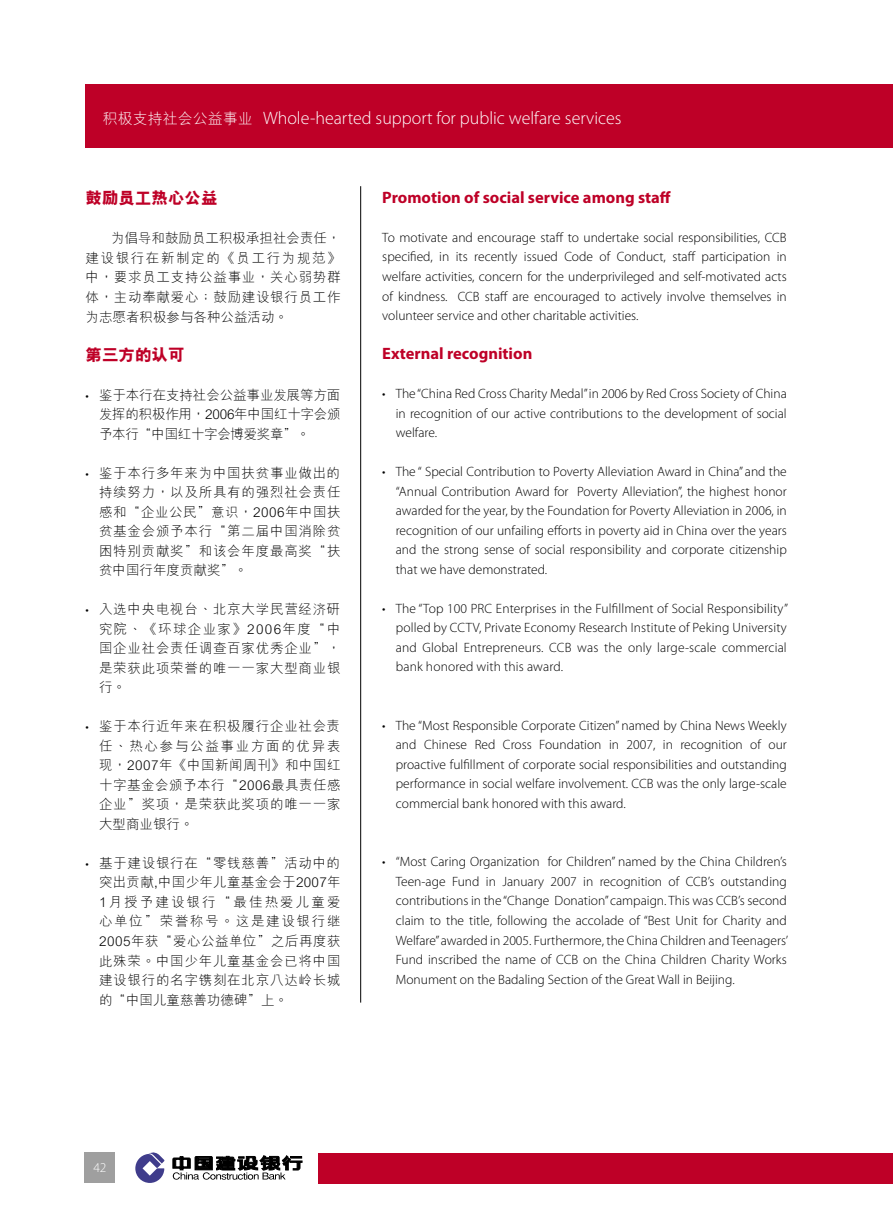
<style>
.page{position:relative;width:893px;height:1217px;background:#fff}
.page>*{position:absolute;margin:0;border:0;box-sizing:border-box;transform-origin:0 0}
.t1{font:300 18px "Myriad Pro";color:#fff}
.t2{font:700 16.5px "Myriad Pro";color:#be0027}
.t3{font:800 16.5px "M Hei GB5";color:#be0027}
.t4{font:300 13.5px/19.5px "Myriad Pro";color:#000;text-align:justify}
.t5{font:300 13.5px/19.5px "M Hei GB5";letter-spacing:.055em;color:#000;text-align:justify}
.t6{font:300 13.5px "Myriad Pro";color:#fff}
.s1{font-family:"M Hei GB5";font-size:15px}
.s2{font-family:"Myriad Pro"}
</style>
<div class="page">
<div style="left:318px;top:1152px;width:575px;height:31px;background:#be0027"></div>
<svg style="left:135px;top:1152px;width:29px;height:30px"></svg>
<svg style="left:173px;top:1155px;width:129px;height:24px"></svg>
<div style="left:85px;top:1152px;width:30px;height:30px;background:#9f9f9f"></div>
<div style="left:85px;top:84px;width:808px;height:64px;background:#be0027"></div>
<hr style="left:360px;top:186px;width:1px;height:816px;background:#000">
<h1 class="t1" style="left:103px;top:108px;width:520px"><span class="s1">積極支持社會公益事業</span> Whole-hearted support for public welfare services</h1>
<p class="t3" style="left:86px;top:190px;width:133px">鼓勵員工熱心公益</p>
<p class="t5" style="left:86px;top:229px;width:257px;text-indent:26px">為倡導和鼓勵員工積極承擔社會責任，建設銀行在新制定的《員工行為規範》中，要求員工支持公益事業，關心弱勢群體，主動奉獻愛心；鼓勵建設銀行員工作為志願者積極參與各種公益活動。</p>
<p class="t3" style="left:86px;top:346px;width:100px">第三方的認可</p>
<p class="t5" style="left:99px;top:385px;width:243px;text-indent:-14px"><span class="s2">•</span> 鑒於本行在支持社會公益事業發展等方面發揮的積極作用，2006年中國紅十字會頒予本行“中國紅十字會博愛獎章”。</p>
<p class="t5" style="left:99px;top:463px;width:243px;text-indent:-14px"><span class="s2">•</span> 鑒於本行多年來為中國扶貧事業做出的持續努力，以及所具有的強烈社會責任感和“企業公民”意識，2006年中國扶貧基金會頒予本行“第二屆中國消除貧困特別貢獻獎”和該會年度最高獎“扶貧中國行年度貢獻獎”。</p>
<p class="t5" style="left:99px;top:600px;width:243px;text-indent:-14px"><span class="s2">•</span> 入選中央電視臺、北京大學民營經濟研究院、《環球企業家》2006年度“中國企業社會責任調查百家優秀企業”，是榮獲此項榮譽的唯一一家大型商業銀行。</p>
<p class="t5" style="left:99px;top:717px;width:243px;text-indent:-14px"><span class="s2">•</span> 鑒於本行近年來在積極履行企業社會責任、熱心參與公益事業方面的優異表現，2007年《中國新聞週刊》和中國紅十字基金會頒予本行“2006最具責任感企業”獎項，是榮獲此獎項的唯一一家大型商業銀行。</p>
<p class="t5" style="left:99px;top:853px;width:243px;text-indent:-14px"><span class="s2">•</span> 基於建設銀行在“零錢慈善”活動中的突出貢獻,中國少年兒童基金會於2007年1月授予建設銀行“最佳熱愛兒童愛心單位”榮譽稱號。這是建設銀行繼2005年獲“愛心公益單位”之後再度獲此殊榮。中國少年兒童基金會已將中國建設銀行的名字鐫刻在北京八達嶺長城的“中國兒童慈善功德碑”上。</p>
<p class="t2" style="left:382px;top:188px;width:290px">Promotion of social service among staff</p>
<p class="t4" style="left:382px;top:228px;width:406px">To motivate and encourage staff to undertake social responsibilities, CCB specified, in its recently issued Code of Conduct, staff participation in welfare activities, concern for the underprivileged and self-motivated acts of kindness. CCB staff are encouraged to actively involve themselves in volunteer service and other charitable activities.</p>
<p class="t2" style="left:382px;top:344px;width:152px">External recognition</p>
<p class="t4" style="left:396px;top:384px;width:392px;text-indent:-14px">• The “China Red Cross Charity Medal” in 2006 by Red Cross Society of China in recognition of our active contributions to the development of social welfare.</p>
<p class="t4" style="left:396px;top:462px;width:392px;text-indent:-14px">• The “ Special Contribution to Poverty Alleviation Award in China” and the “Annual Contribution Award for Poverty Alleviation”, the highest honor awarded for the year, by the Foundation for Poverty Alleviation in 2006, in recognition of our unfailing efforts in poverty aid in China over the years and the strong sense of social responsibility and corporate citizenship that we have demonstrated.</p>
<p class="t4" style="left:396px;top:598px;width:394px;text-indent:-14px">• The “Top 100 PRC Enterprises in the Fulfillment of Social Responsibility” polled by CCTV, Private Economy Research Institute of Peking University and Global Entrepreneurs. CCB was the only large-scale commercial bank honored with this award.</p>
<p class="t4" style="left:396px;top:715px;width:392px;text-indent:-14px">• The “Most Responsible Corporate Citizen” named by China News Weekly and Chinese Red Cross Foundation in 2007, in recognition of our proactive fulfillment of corporate social responsibilities and outstanding performance in social welfare involvement. CCB was the only large-scale commercial bank honored with this award.</p>
<p class="t4" style="left:396px;top:852px;width:394px;text-indent:-14px">• “Most Caring Organization for Children” named by the China Children’s Teen-age Fund in January 2007 in recognition of CCB’s outstanding contributions in the “Change Donation” campaign. This was CCB’s second claim to the title, following the accolade of “Best Unit for Charity and Welfare” awarded in 2005. Furthermore, the China Children and Teenagers’ Fund inscribed the name of CCB on the China Children Charity Works Monument on the Badaling Section of the Great Wall in Beijing.</p>
<p class="t6" style="left:93px;top:1159px;width:15px">42</p>
</div>
